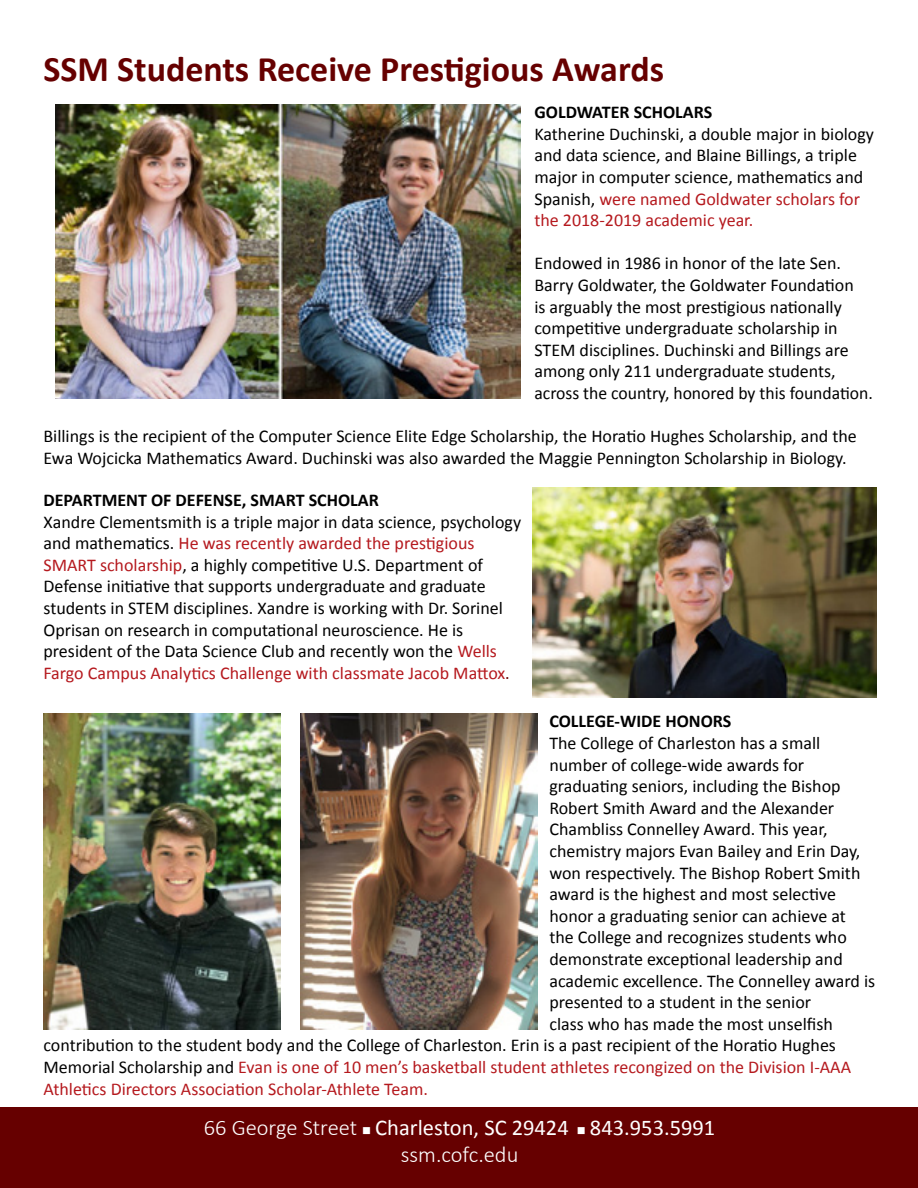
<style>
.page{position:relative;width:918px;height:1188px;background:#fff}
.page>*{position:absolute;margin:0;border:0;box-sizing:border-box;transform-origin:0 0}
.t1{font:700 36px "Calibri";color:#600}
.t2{font:22.5px/27px "Calibri";color:#fff;text-align:center}
.t3{font:18px/21.6px "Calibri";color:#000}
.t4{font:18px "Calibri";color:#b5191e}
.t5{font:700 18px "Calibri";color:#000}
.s1{color:#b5191e}
.s2{color:#600}
.s3{color:#000}
.s4{font-weight:300}
</style>
<div class="page">
<div style="left:0;top:1107px;width:918px;height:81px;background:#600"></div>
<img style="left:55px;top:105px;width:466px;height:294px">
<img style="left:44px;top:714px;width:237px;height:316px">
<img style="left:301px;top:714px;width:236px;height:316px">
<img style="left:533px;top:488px;width:344px;height:210px">
<h1 class="t1" style="left:44px;top:46px;width:622px">SSM Students Receive Prestigious Awards</h1>
<p class="t5" style="left:534px;top:101px;width:179px">GOLDWATER SCHOLARS</p>
<p class="t3" style="left:534px;top:123px;width:341px">Katherine Duchinski, a double major in biology and data science, and Blaine Billings, a triple major in computer science, mathematics and Spanish, <span class="s1">were named Goldwater scholars for the 2018-2019 academic year.</span></p>
<p class="t3" style="left:534px;top:253px;width:340px">Endowed in 1986 in honor of the late Sen.<br>Barry Goldwater, the Goldwater Foundation<br>is arguably the most prestigious nationally competitive undergraduate scholarship in STEM disciplines. Duchinski and Billings are among only 211 undergraduate students, across the country, honored by this foundation.</p>
<p class="t3" style="left:44px;top:426px;width:815px">Billings is the recipient of the Computer Science Elite Edge Scholarship, the Horatio Hughes Scholarship, and the<br>Ewa Wojcicka Mathematics Award. Duchinski was also awarded the Maggie Pennington Scholarship in Biology.</p>
<p class="t5" style="left:44px;top:489px;width:337px">DEPARTMENT OF DEFENSE, SMART SCHOLAR</p>
<p class="t3" style="left:44px;top:511px;width:479px">Xandre Clementsmith is a triple major in data science, psychology and mathematics. <span class="s1">He was recently awarded the prestigious SMART scholarship</span>, a highly competitive U.S. Department of Defense initiative that supports undergraduate and graduate students in STEM disciplines. Xandre is working with Dr. Sorinel Oprisan on research in computational neuroscience. He is president of the Data Science Club and recently won the <span class="s1">Wells Fargo Campus Analytics Challenge with classmate Jacob Mattox</span><span class="s2">.</span></p>
<p class="t5" style="left:549px;top:710px;width:184px">COLLEGE-WIDE HONORS</p>
<p class="t3" style="left:549px;top:732px;width:272px">The College of Charleston has a small</p>
<p class="t3" style="left:549px;top:754px;width:256px">number of college-wide awards for</p>
<p class="t3" style="left:549px;top:775px;width:293px">graduating seniors, including the Bishop</p>
<p class="t3" style="left:549px;top:797px;width:286px">Robert Smith Award and the Alexander</p>
<p class="t3" style="left:549px;top:819px;width:280px">Chambliss Connelley Award. This year,</p>
<p class="t3" style="left:549px;top:840px;width:313px">chemistry majors Evan Bailey and Erin Day,</p>
<p class="t3" style="left:549px;top:862px;width:313px">won respectively. The Bishop Robert Smith</p>
<p class="t3" style="left:549px;top:883px;width:288px">award is the highest and most selective</p>
<p class="t3" style="left:549px;top:905px;width:298px">honor a graduating senior can achieve at</p>
<p class="t3" style="left:549px;top:927px;width:299px">the College and recognizes students who</p>
<p class="t3" style="left:549px;top:948px;width:295px">demonstrate exceptional leadership and</p>
<p class="t3" style="left:549px;top:970px;width:327px">academic excellence. The Connelley award is</p>
<p class="t3" style="left:549px;top:991px;width:263px">presented to a student in the senior</p>
<p class="t3" style="left:549px;top:1013px;width:285px">class who has made the most unselfish</p>
<p class="t3" style="left:44px;top:1035px;width:794px">contribution to the student body and the College of Charleston. Erin is a past recipient of the Horatio Hughes</p>
<p class="t4" style="left:44px;top:1056px;width:809px"><span class="s3">Memorial Scholarship and</span> Evan is one of 10 men’s basketball student athletes recongized on the Division I-AAA</p>
<p class="t4" style="left:44px;top:1077px;width:386px">Athletics Directors Association Scholar-Athlete Team.</p>
<p class="t2" style="left:204px;top:1114px;width:513px"><span class="s4">66 George Street</span> ■ Charleston, SC 29424 ■ 843.953.5991 <span class="s4">ssm.cofc.edu</span></p>
</div>
